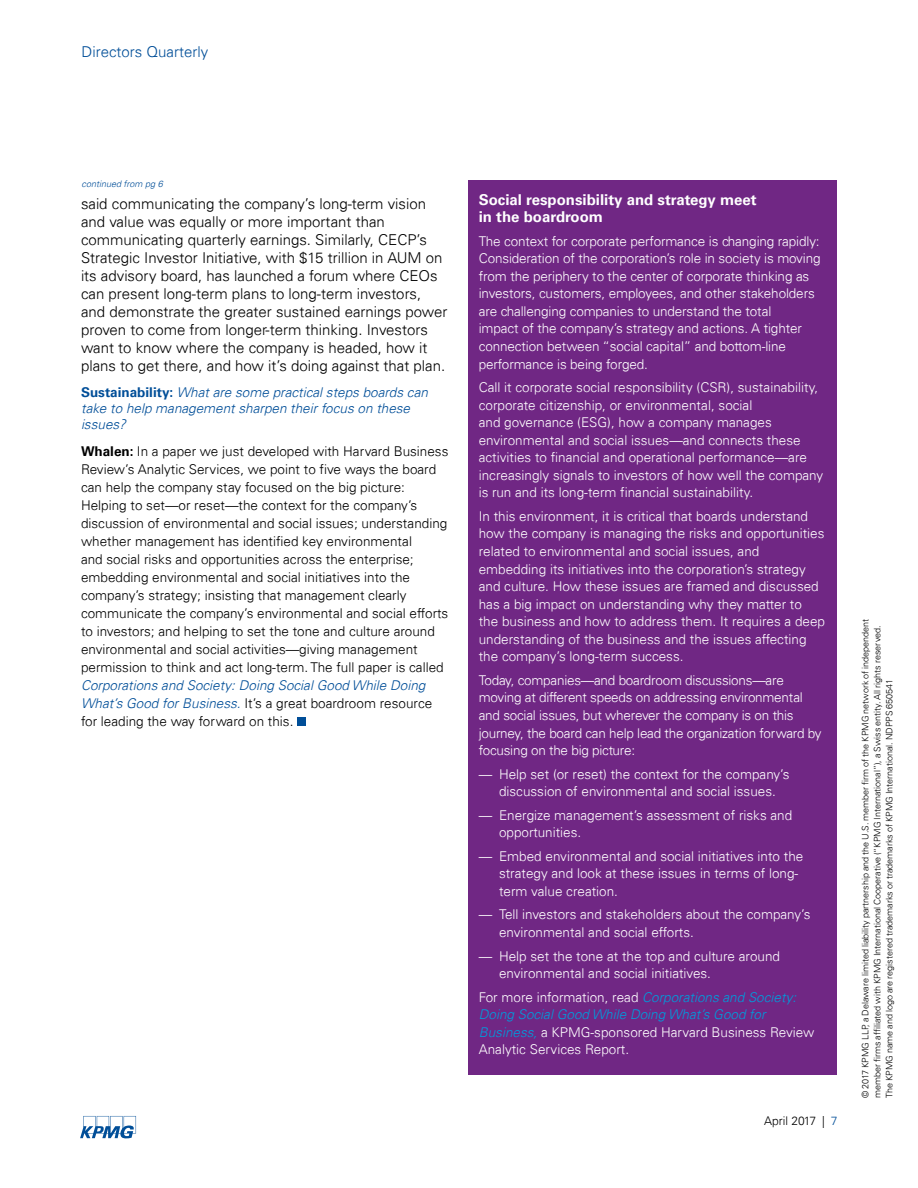
<style>
.page{position:relative;width:918px;height:1188px;background:#fff}
.page>*{position:absolute;margin:0;border:0;box-sizing:border-box;transform-origin:0 0}
.Bodycopy_10pt{font:300 15px/18px "Univers 45";color:#000}
.Bodycopy_10pt-2{font:700 15px/17.5px "Univers 65";color:#fff}
.t1{font:300 15px "Univers 45";color:#004e98}
.Bodycopy_10pt-3{font:300 13.5px/17.5px "Univers 45";color:#fff}
.Bodycopy_10pt-4{font:300 13.5px/18px "Univers 45";color:#000}
.Bodycopy_10pt-5{font:300 13.5px/17.5px "Univers 45";letter-spacing:-.02em;color:#fff}
.Bodycopy_10pt-6{font:italic 300 13.5px/16.2px "Univers 45";color:#004e98}
.t2{font:300 12px "Univers 45";color:#000}
.t3{font:300 9px/12px "Univers 45";color:#000}
.Subhead_10pt_White{font:italic 300 9px "Univers 45";color:#004e98}
.s1{font-family:"Univers 65";font-weight:700;font-style:normal}
.s2{font-family:"Univers 65";font-weight:700}
.s3{font-style:italic;color:#004e98}
.s4{font-style:italic;color:#009cdc}
.s5{color:#004e98}
</style>
<div class="page">
<div style="left:468px;top:180px;width:369px;height:895px;background:#702784"></div>
<div style="left:297px;top:717px;width:9px;height:9px;background:#004e98"></div>
<svg style="left:80px;top:1116px;width:56px;height:22px"></svg>
<p class="t1" style="left:82px;top:42px;width:128px">Directors Quarterly</p>
<h2 class="Subhead_10pt_White" style="left:82px;top:178px;width:83px">continued from pg 6</h2>
<h2 class="Bodycopy_10pt" style="left:81px;top:195px;width:368px">said communicating the company’s long-term vision and value was equally or more important than communicating quarterly earnings. Similarly, CECP’s Strategic Investor Initiative, with $15 trillion in AUM on its advisory board, has launched a forum where CEOs can present long-term plans to long-term investors, and demonstrate the greater sustained earnings power proven to come from longer-term thinking. Investors want to know where the company is headed, how it plans to get there, and how it’s doing against that plan.</h2>
<h2 class="Bodycopy_10pt-6" style="left:81px;top:384px;width:349px"><span class="s1">Sustainability:</span> What are some practical steps boards can take to help management sharpen their focus on these issues?</h2>
<h2 class="Bodycopy_10pt-4" style="left:81px;top:442px;width:369px"><span class="s2">Whalen:</span> In a paper we just developed with Harvard Business Review’s Analytic Services, we point to five ways the board can help the company stay focused on the big picture:<br>Helping to set—or reset—the context for the company’s discussion of environmental and social issues; understanding whether management has identified key environmental<br>and social risks and opportunities across the enterprise; embedding environmental and social initiatives into the company’s strategy; insisting that management clearly communicate the company’s environmental and social efforts to investors; and helping to set the tone and culture around environmental and social activities—giving management permission to think and act long-term. The full paper is called <span class="s3">Corporations and Society: Doing Social Good While Doing What’s Good for Business.</span> It’s a great boardroom resource for leading the way forward on this.</h2>
<h2 class="Bodycopy_10pt-2" style="left:479px;top:191px;width:279px">Social responsibility and strategy meet in the boardroom</h2>
<h2 class="Bodycopy_10pt-3" style="left:479px;top:232px;width:343px">The context for corporate performance is changing rapidly:<br>Consideration of the corporation’s role in society is moving from the periphery to the center of corporate thinking as investors, customers, employees, and other stakeholders are challenging companies to understand the total<br>impact of the company’s strategy and actions. A tighter connection between “social capital” and bottom-line performance is being forged.</h2>
<h2 class="Bodycopy_10pt-3" style="left:479px;top:379px;width:346px">Call it corporate social responsibility (CSR), sustainability, corporate citizenship, or environmental, social<br>and governance (ESG), how a company manages environmental and social issues—and connects these activities to financial and operational performance—are increasingly signals to investors of how well the company is run and its long-term financial sustainability.</h2>
<h2 class="Bodycopy_10pt-3" style="left:479px;top:507px;width:348px">In this environment, it is critical that boards understand how the company is managing the risks and opportunities related to environmental and social issues, and embedding its initiatives into the corporation’s strategy and culture. How these issues are framed and discussed has a big impact on understanding why they matter to<br>the business and how to address them. It requires a deep understanding of the business and the issues affecting the company’s long-term success.</h2>
<h2 class="Bodycopy_10pt-5" style="left:479px;top:671px;width:344px">Today, companies—and boardroom discussions—are moving at different speeds on addressing environmental and social issues, but wherever the company is on this journey, the board can help lead the organization forward by focusing on the big picture:</h2>
<p class="Bodycopy_10pt-3" style="left:479px;top:765px;width:312px;text-align:center">— Help set (or reset) the context for the company’s discussion of environmental and social issues.</p>
<p class="Bodycopy_10pt-3" style="left:499px;top:806px;width:295px;text-indent:-20px">— Energize management’s assessment of risks and opportunities.</p>
<p class="Bodycopy_10pt-3" style="left:499px;top:847px;width:306px;text-indent:-20px">— Embed environmental and social initiatives into the strategy and look at these issues in terms of long&shy;term value creation.</p>
<p class="Bodycopy_10pt-3" style="left:499px;top:906px;width:313px;text-indent:-20px">— Tell investors and stakeholders about the company’s environmental and social efforts.</p>
<p class="Bodycopy_10pt-3" style="left:499px;top:947px;width:283px;text-indent:-20px">— Help set the tone at the top and culture around environmental and social initiatives.</p>
<h2 class="Bodycopy_10pt-3" style="left:479px;top:988px;width:337px">For more information, read <span class="s4">Corporations and Society:<br>Doing Social Good While Doing What’s Good for Business,</span> a KPMG-sponsored Harvard Business Review Analytic Services Report.</h2>
<p class="t2" style="left:764px;top:1113px;width:75px">April 2017 | <span class="s5">7</span></p>
<p class="t3" style="left:859px;top:1098px;width:481px;rotate:-90deg">© 2017 KPMG LLP, a Delaware limited liability partnership and the U.S. member firm of the KPMG network of independent member firms affiliated with KPMG International Cooperative (“KPMG International”), a Swiss entity. All rights reserved.<br>The KPMG name and logo are registered trademarks or trademarks of KPMG International. NDPPS 650541</p>
</div>
